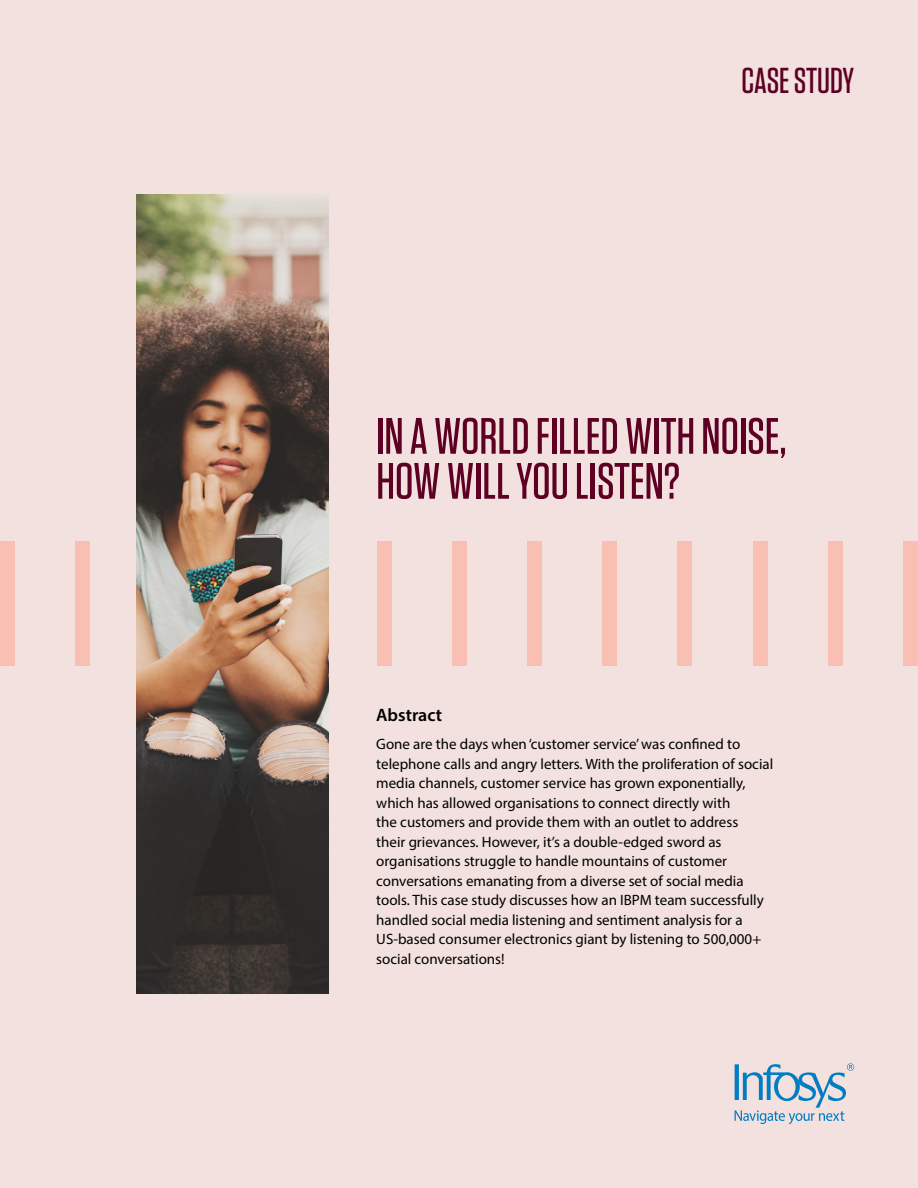
<style>
.page{position:relative;width:918px;height:1188px;background:#f2e1de}
.page>*{position:absolute;margin:0;border:0;box-sizing:border-box;transform-origin:0 0}
.t1{font:500 51px/45px "Tungsten";color:#5d0024}
.t2{font:500 36px "Tungsten";letter-spacing:-.005em;color:#5d0024}
.t3{font:600 18px "Myriad Pro";color:#000}
.t4{font:15px/19.5px "Myriad Pro";color:#000}
</style>
<div class="page">
<svg style="left:735px;top:1063px;width:119px;height:61px"></svg>
<div style="left:0;top:541px;width:15px;height:125px;background:#fabfb3"></div>
<div style="left:75px;top:541px;width:15px;height:125px;background:#fabfb3"></div>
<div style="left:828px;top:541px;width:15px;height:125px;background:#fabfb3"></div>
<div style="left:753px;top:541px;width:15px;height:125px;background:#fabfb3"></div>
<div style="left:527px;top:541px;width:15px;height:125px;background:#fabfb3"></div>
<div style="left:452px;top:541px;width:15px;height:125px;background:#fabfb3"></div>
<div style="left:677px;top:541px;width:15px;height:125px;background:#fabfb3"></div>
<div style="left:602px;top:541px;width:15px;height:125px;background:#fabfb3"></div>
<div style="left:377px;top:541px;width:15px;height:125px;background:#fabfb3"></div>
<div style="left:903px;top:541px;width:15px;height:125px;background:#fabfb3"></div>
<img style="left:136px;top:194px;width:192px;height:800px">
<h2 class="t2" style="left:742px;top:61px;width:114px">CASE STUDY</h2>
<h1 class="t1" style="left:376px;top:414px;width:412px">IN A WORLD FILLED WITH NOISE,<br>HOW WILL YOU LISTEN?</h1>
<p class="t3" style="left:376px;top:704px;width:67px">Abstract</p>
<p class="t4" style="left:376px;top:734px;width:398px">Gone are the days when ‘customer service’ was confined to telephone calls and angry letters. With the proliferation of social media channels, customer service has grown exponentially, which has allowed organisations to connect directly with<br>the customers and provide them with an outlet to address<br>their grievances. However, it’s a double-edged sword as organisations struggle to handle mountains of customer conversations emanating from a diverse set of social media tools. This case study discusses how an IBPM team successfully handled social media listening and sentiment analysis for a US-based consumer electronics giant by listening to 500,000+ social conversations!</p>
</div>
